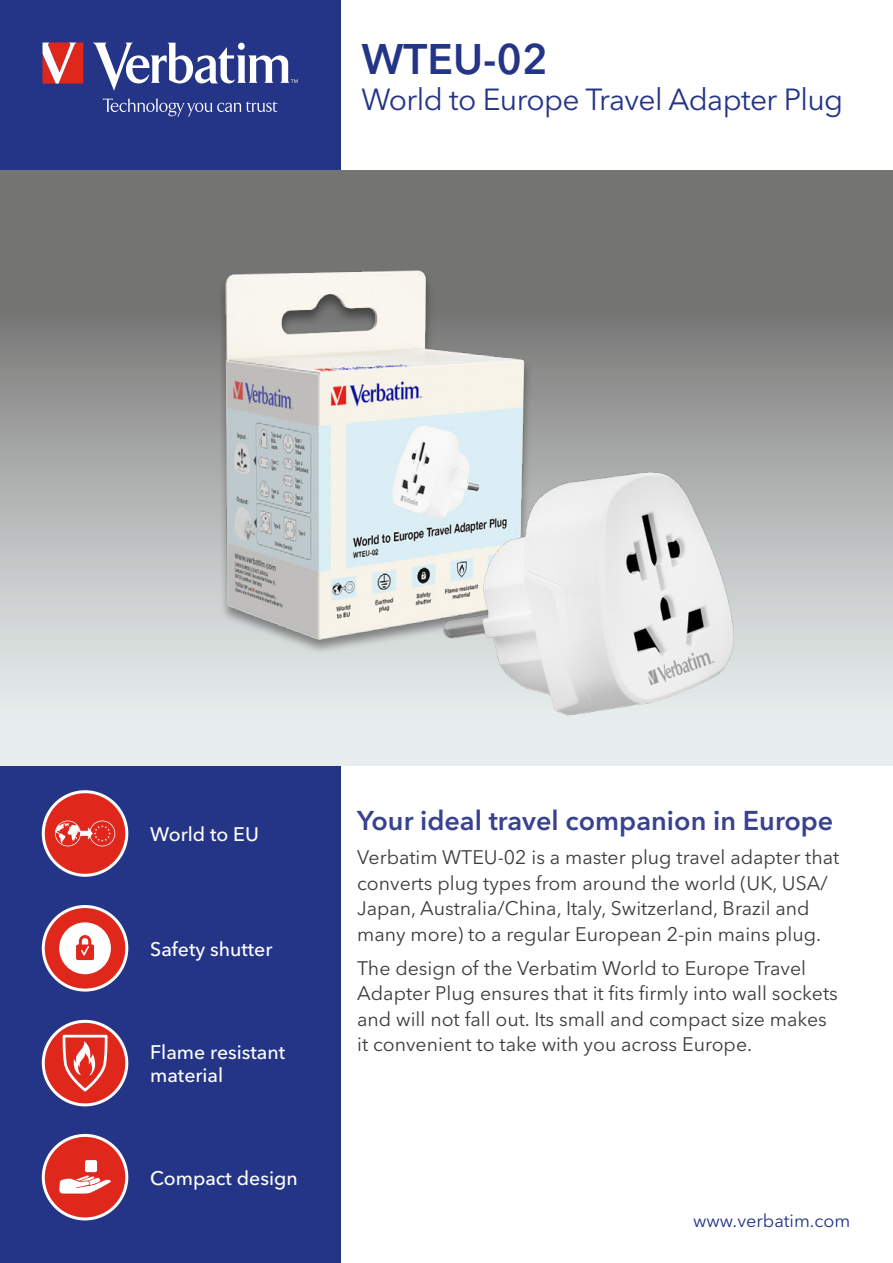
<style>
.page{position:relative;width:893px;height:1263px;background:#fff}
.page>*{position:absolute;margin:0;border:0;box-sizing:border-box;transform-origin:0 0}
.t1{font:600 42.45px "Avenir Next LT Pro";color:#243588}
.t2{font:30.3px "Avenir Next LT Pro";letter-spacing:-.02em;color:#243588}
.t3{font:600 27px "Avenir Next LT Pro";color:#394291}
.t4{font:19.5px/25.5px "Avenir Next LT Pro";color:#3c3c3b}
.t5{font:500 19.5px/23.4px "Avenir Next LT Pro";color:#fff}
.t6{font:18px "Avenir Next LT Pro";color:#243588}
</style>
<div class="page">
<div style="left:0;top:0;width:340px;height:1263px;background:#243588"></div>
<div style="left:43px;top:1135px;width:84px;height:84px;background:#df271c;border-radius:50%"></div>
<svg style="left:59px;top:1175px;width:53px;height:19px"></svg>
<div style="left:85px;top:1160px;width:12px;height:12px;background:#fff;border-radius:2px"></div>
<div style="left:42px;top:1134px;width:86px;height:86px;border:3px solid #fff;border-radius:50%"></div>
<div style="left:43px;top:1021px;width:84px;height:84px;background:#df271c;border-radius:50%"></div>
<svg style="left:62px;top:1035px;width:46px;height:56px"></svg>
<div style="left:42px;top:1020px;width:86px;height:86px;border:3px solid #fff;border-radius:50%"></div>
<div style="left:43px;top:906px;width:84px;height:84px;background:#df271c;border-radius:50%"></div>
<div style="left:42px;top:905px;width:86px;height:86px;border:3px solid #fff;border-radius:50%"></div>
<div style="left:59px;top:922px;width:52px;height:52px;background:#fff;border-radius:50%"></div>
<div style="left:76px;top:944px;width:18px;height:16px;background:#df271c;border-radius:2px"></div>
<svg style="left:79px;top:935px;width:12px;height:20px"></svg>
<div style="left:43px;top:792px;width:84px;height:83px;background:#df271c;border-radius:50%"></div>
<svg style="left:55px;top:820px;width:60px;height:26px"></svg>
<div style="left:42px;top:790px;width:86px;height:87px;border:3px solid #fff;border-radius:50%"></div>
<svg style="left:805px;top:170px;width:88px;height:595px;background:#9d9e9e"></svg>
<img style="left:0;top:170px;width:805px;height:595px">
<img style="left:343px;top:427px;width:503px;height:335px">
<svg style="left:103px;top:98px;width:175px;height:18px"></svg>
<svg style="left:93px;top:43px;width:205px;height:48px"></svg>
<svg style="left:43px;top:43px;width:40px;height:41px;background:#e2605a"></svg>
<h1 class="t1" style="left:361px;top:34px;width:188px">WTEU-02</h1>
<h2 class="t2" style="left:361px;top:82px;width:483px">World to Europe Travel Adapter Plug</h2>
<p class="t5" style="left:150px;top:822px;width:110px">World to EU</p>
<p class="t5" style="left:150px;top:937px;width:124px">Safety shutter</p>
<p class="t5" style="left:150px;top:1040px;width:137px">Flame resistant material</p>
<p class="t5" style="left:150px;top:1167px;width:149px">Compact design</p>
<h3 class="t3" style="left:357px;top:804px;width:478px">Your ideal travel companion in Europe</h3>
<p class="t4" style="left:357px;top:845px;width:483px">Verbatim WTEU-02 is a master plug travel adapter that converts plug types from around the world (UK, USA/ Japan, Australia/China, Italy, Switzerland, Brazil and many more) to a regular European 2-pin mains plug.</p>
<p class="t4" style="left:357px;top:955px;width:482px">The design of the Verbatim World to Europe Travel Adapter Plug ensures that it fits firmly into wall sockets and will not fall out. Its small and compact size makes it convenient to take with you across Europe.</p>
<p class="t6" style="left:693px;top:1210px;width:159px">www.verbatim.com</p>
</div>
